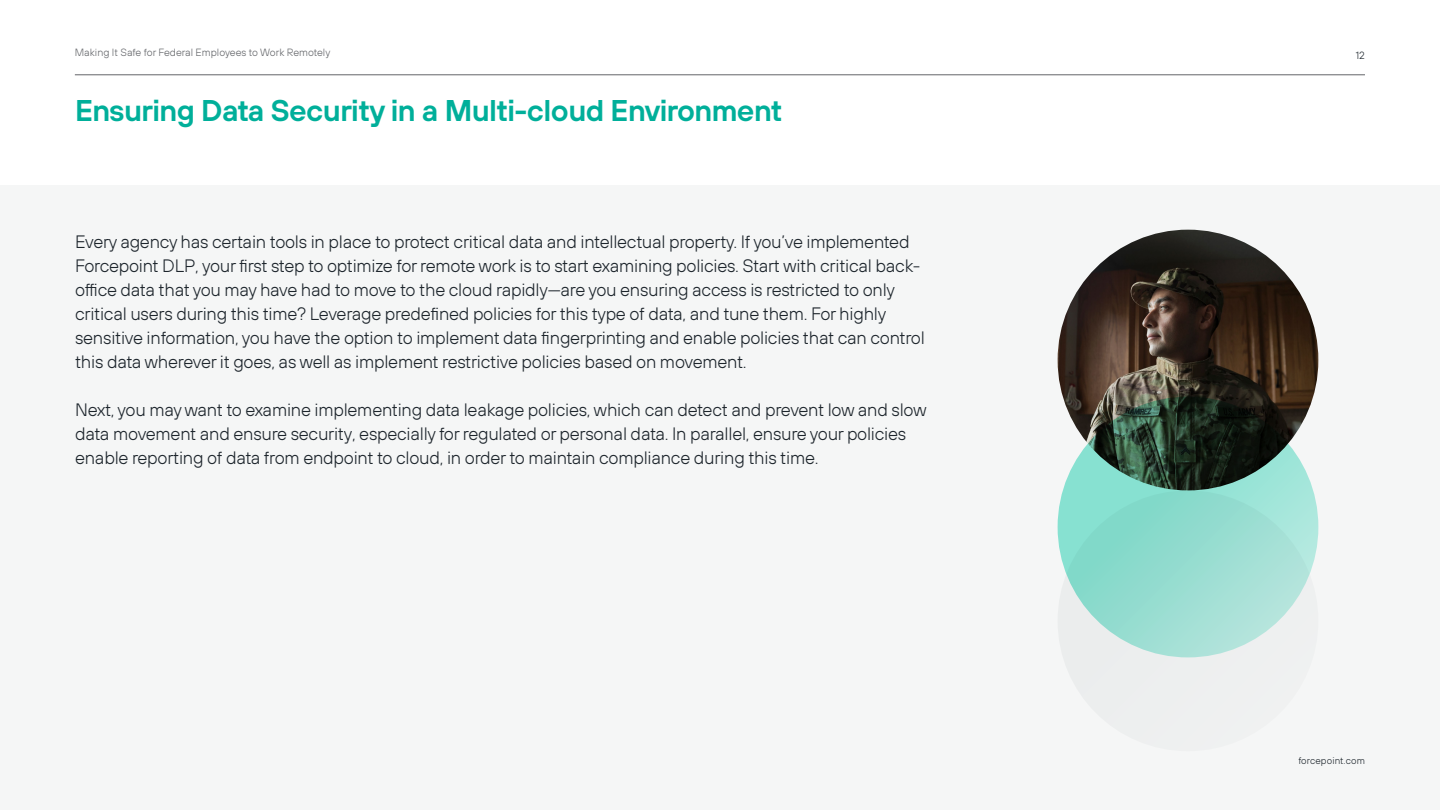
<style>
.page{position:relative;width:1440px;height:810px;background:#fff}
.page>*{position:absolute;margin:0;border:0;box-sizing:border-box;transform-origin:0 0}
.t1{font:600 30px "FP Sans";letter-spacing:-.02em;color:#00af9a}
.t2{font:300 18px/24px "FP Sans";letter-spacing:-.015em;color:#1d252c}
.t3{font:300 10.5px "FP Sans";color:#636569}
.t4{font:300 10.5px "FP Sans";color:#1d252c}
.t5{font:300 9.75px "FP Sans";letter-spacing:.01em;color:#1d252c}
</style>
<div class="page">
<div style="left:0;top:186px;width:1440px;height:624px;background:#f5f6f6"></div>
<hr style="left:75px;top:75px;width:1290px;height:1px;background:#636569">
<svg style="left:1058px;top:397px;width:260px;height:260px;background:#93e1d3"></svg>
<svg style="left:1058px;top:490px;width:260px;height:261px"></svg>
<img style="left:1058px;top:230px;width:260px;height:260px;border-radius:130px">
<p class="t3" style="left:75px;top:46px;width:257px">Making It Safe for Federal Employees to Work Remotely</p>
<p class="t4" style="left:1356px;top:49px;width:11px">12</p>
<h1 class="t1" style="left:75px;top:91px;width:709px">Ensuring Data Security in a Multi-cloud Environment</h1>
<p class="t2" style="left:75px;top:229px;width:851px">Every agency has certain tools in place to protect critical data and intellectual property. If you’ve implemented Forcepoint DLP, your first step to optimize for remote work is to start examining policies. Start with critical back&shy;office data that you may have had to move to the cloud rapidly—are you ensuring access is restricted to only critical users during this time? Leverage predefined policies for this type of data, and tune them. For highly sensitive information, you have the option to implement data fingerprinting and enable policies that can control this data wherever it goes, as well as implement restrictive policies based on movement.</p>
<p class="t2" style="left:75px;top:397px;width:853px">Next, you may want to examine implementing data leakage policies, which can detect and prevent low and slow data movement and ensure security, especially for regulated or personal data. In parallel, ensure your policies enable reporting of data from endpoint to cloud, in order to maintain compliance during this time.</p>
<p class="t5" style="left:1298px;top:755px;width:68px">forcepoint.com</p>
</div>
